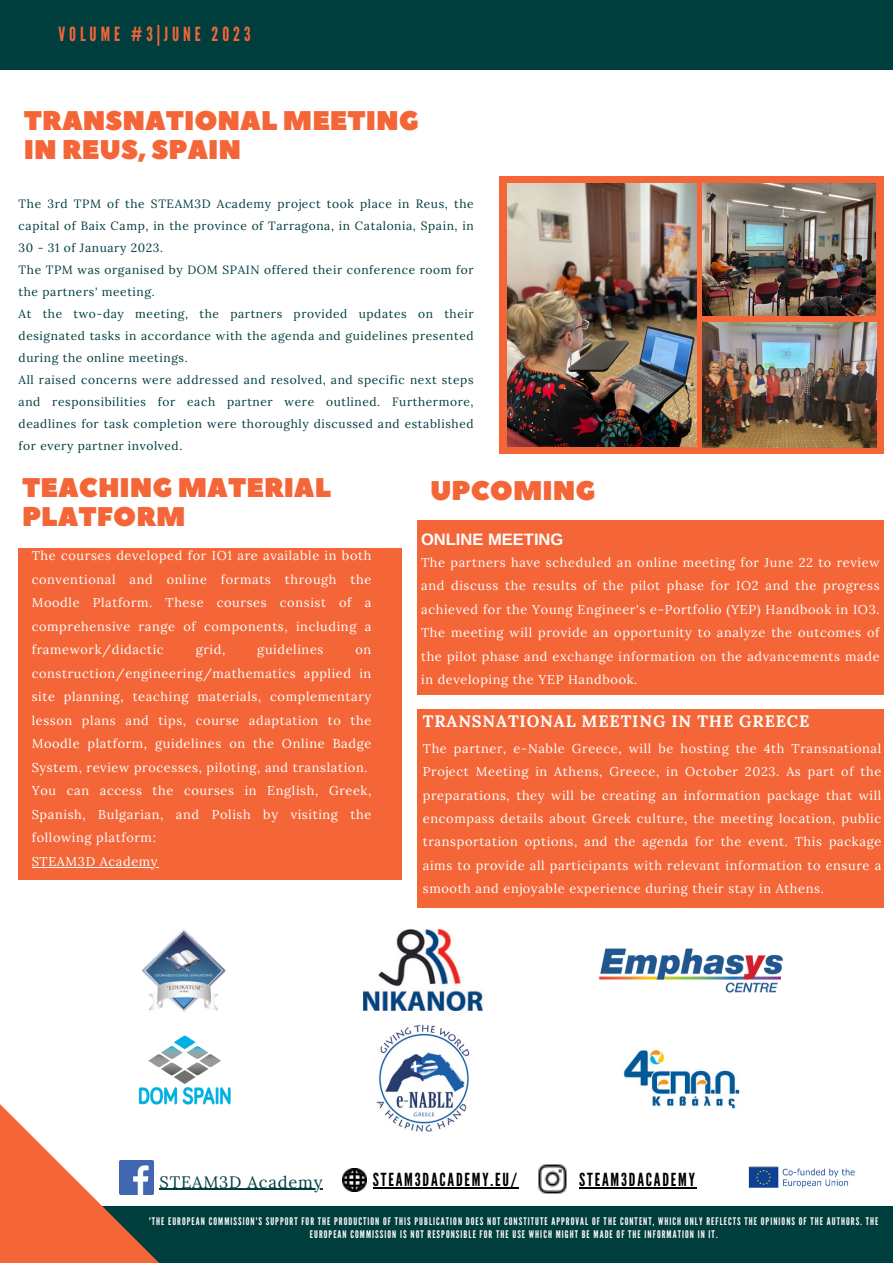
<style>
.page{position:relative;width:893px;height:1264px;background:#fff}
.page>*{position:absolute;margin:0;border:0;box-sizing:border-box;transform-origin:0 0}
.t1{font:27px/29.2px "Peace Sans";color:#f46638}
.t2{font:19.5px "League Gothic";letter-spacing:.2em;color:#f46638}
.t3{font:18px "League Gothic";letter-spacing:.1em;color:#000}
.t4{font:700 16.5px "Lora";letter-spacing:.05em;color:#fff}
.t5{font:16.5px "Lora";letter-spacing:.05em;color:#003d3d}
.t6{font:700 16.5px "Arimo";color:#fff}
.t7{font:12.75px/23.5px "Lora";letter-spacing:.05em;color:#fff;text-align:justify}
.t8{font:12px/22px "Lora";letter-spacing:.05em;color:#003d3d;text-align:justify}
.t9{font:10.5px/12.3px "League Gothic";letter-spacing:.1em;color:#fafafa;text-align:center}
</style>
<div class="page">
<div style="left:0;top:1206px;width:892px;height:56px;background:#003d3d"></div>
<svg style="left:0;top:1104px;width:218px;height:158px"></svg>
<div style="left:0;top:0;width:892px;height:70px;background:#003d3d"></div>
<div style="left:499px;top:177px;width:384px;height:277px;background:#f46638"></div>
<img style="left:364px;top:929px;width:118px;height:81px">
<img style="left:376px;top:1024px;width:94px;height:108px">
<img style="left:123px;top:1043px;width:108px;height:82px">
<img style="left:598px;top:948px;width:185px;height:45px">
<img style="left:141px;top:929px;width:85px;height:114px">
<img style="left:623px;top:1050px;width:117px;height:59px">
<img style="left:119px;top:1160px;width:34px;height:34px">
<img style="left:748px;top:1166px;width:107px;height:22px">
<img style="left:702px;top:184px;width:173px;height:131px">
<img style="left:702px;top:322px;width:173px;height:125px">
<img style="left:507px;top:184px;width:189px;height:263px">
<img style="left:343px;top:1168px;width:23px;height:23px">
<img style="left:538px;top:1164px;width:29px;height:30px">
<div style="left:417px;top:520px;width:466px;height:175px;background:#f46638"></div>
<div style="left:417px;top:709px;width:466px;height:198px;background:#f46638"></div>
<hr style="left:159px;top:1188px;width:164px;height:1px;background:#003d3d">
<hr style="left:373px;top:1187px;width:146px;height:1px;background:#000">
<hr style="left:579px;top:1187px;width:117px;height:1px;background:#000">
<div style="left:19px;top:548px;width:383px;height:331px;background:#f46638"></div>
<hr style="left:32px;top:866px;width:126px;height:1px;background:#fff">
<p class="t2" style="left:58px;top:23px;width:193px">VOLUME #3|JUNE 2023</p>
<p class="t1" style="left:24px;top:107px;width:396px">TRANSNATIONAL MEETING<br>IN REUS, SPAIN</p>
<p class="t8" style="left:19px;top:193px;width:456px">The 3rd TPM of the STEAM3D Academy project took place in Reus, the capital of Baix Camp, in the province of Tarragona, in Catalonia, Spain, in 30 - 31 of January 2023.</p>
<p class="t8" style="left:19px;top:259px;width:456px">The TPM was organised by DOM SPAIN offered their conference room for the partners' meeting.</p>
<p class="t8" style="left:19px;top:303px;width:456px">At the two-day meeting, the partners provided updates on their designated tasks in accordance with the agenda and guidelines presented during the online meetings.</p>
<p class="t8" style="left:19px;top:369px;width:456px">All raised concerns were addressed and resolved, and specific next steps and responsibilities for each partner were outlined. Furthermore, deadlines for task completion were thoroughly discussed and established for every partner involved.</p>
<p class="t1" style="left:22px;top:474px;width:310px">TEACHING MATERIAL<br>PLATFORM</p>
<p class="t7" style="left:32px;top:544px;width:341px">The courses developed for IO1 are available in both conventional and online formats through the Moodle Platform. These courses consist of a comprehensive range of components, including a framework/didactic</p>
<p class="t7" style="left:196px;top:638px;width:31px">grid,</p>
<p class="t7" style="left:257px;top:638px;width:68px">guidelines</p>
<p class="t7" style="left:32px;top:638px;width:341px;text-indent:324px">on construction/engineering/mathematics applied in site planning, teaching materials, complementary lesson plans and tips, course adaptation to the Moodle platform, guidelines on the Online Badge System, review processes, piloting, and translation.</p>
<p class="t7" style="left:32px;top:779px;width:341px">You can access the courses in English, Greek, Spanish, Bulgarian, and Polish by visiting the following platform:</p>
<p class="t7" style="left:32px;top:849px;width:127px">STEAM3D Academy</p>
<p class="t1" style="left:430px;top:477px;width:167px">UPCOMING</p>
<p class="t6" style="left:421px;top:530px;width:144px">ONLINE MEETING</p>
<p class="t7" style="left:421px;top:550px;width:460px">The partners have scheduled an online meeting for June 22 to review and discuss the results of the pilot phase for IO2 and the progress achieved for the Young Engineer's e-Portfolio (YEP) Handbook in IO3.<br>The meeting will provide an opportunity to analyze the outcomes of the pilot phase and exchange information on the advancements made in developing the YEP Handbook.</p>
<p class="t4" style="left:423px;top:710px;width:388px">TRANSNATIONAL MEETING IN THE GREECE</p>
<p class="t7" style="left:423px;top:736px;width:460px">The partner, e-Nable Greece, will be hosting the 4th Transnational Project Meeting in Athens, Greece, in October 2023. As part of the preparations, they will be creating an information package that will encompass details about Greek culture, the meeting location, public transportation options, and the agenda for the event. This package aims to provide all participants with relevant information to ensure a smooth and enjoyable experience during their stay in Athens.</p>
<p class="t3" style="left:373px;top:1169px;width:146px">STEAM3DACADEMY.EU/</p>
<p class="t3" style="left:579px;top:1169px;width:117px">STEAM3DACADEMY</p>
<p class="t5" style="left:159px;top:1170px;width:164px">STEAM3D Academy</p>
<p class="t9" style="left:149px;top:1215px;width:730px">'THE EUROPEAN COMMISSION'S SUPPORT FOR THE PRODUCTION OF THIS PUBLICATION DOES NOT CONSTITUTE APPROVAL OF THE CONTENT, WHICH ONLY REFLECTS THE OPINIONS OF THE AUTHORS. THE<br>EUROPEAN COMMISSION IS NOT RESPONSIBLE FOR THE USE WHICH MIGHT BE MADE OF THE INFORMATION IN IT.</p>
</div>
